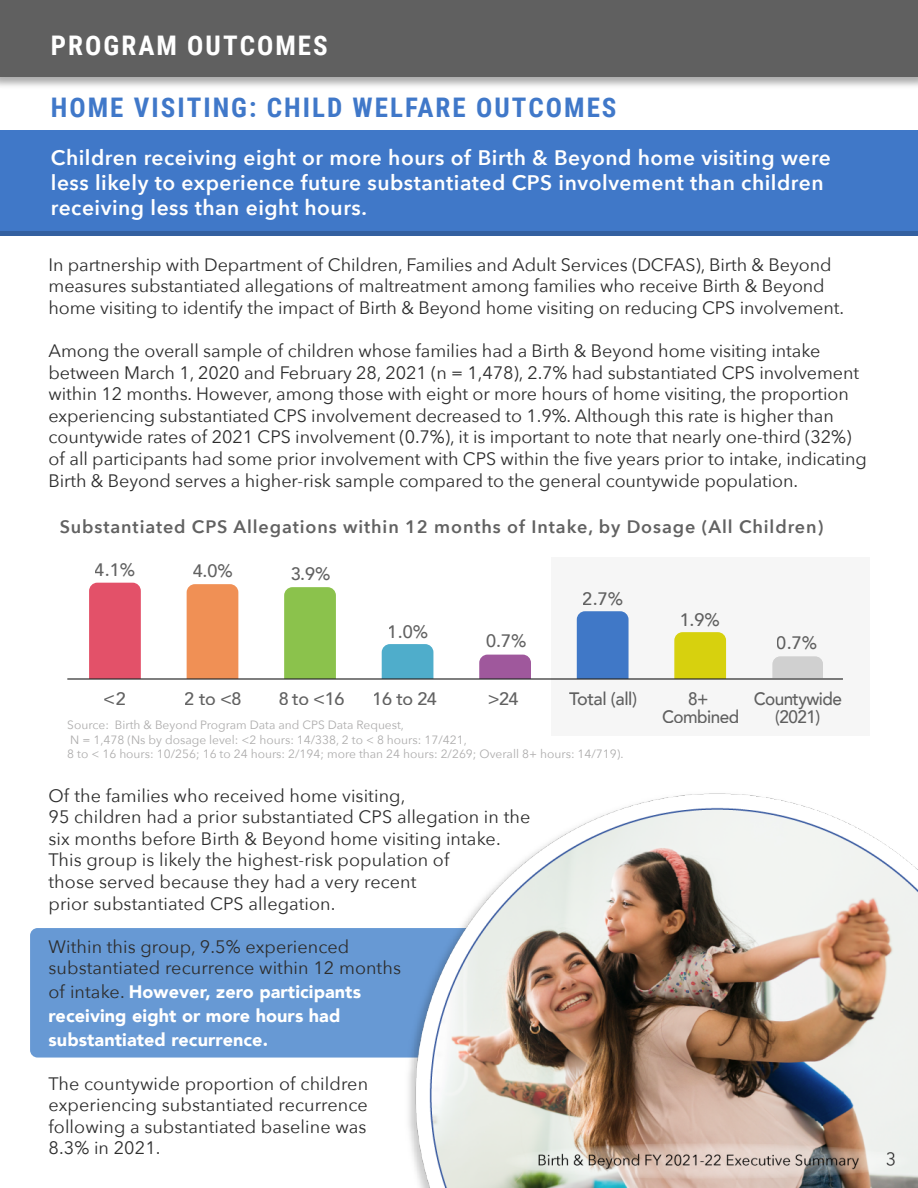
<style>
.page{position:relative;width:918px;height:1188px;background:#fff}
.page>*{position:absolute;margin:0;border:0;box-sizing:border-box;transform-origin:0 0}
.t1{font:700 27px "Roboto Condensed";letter-spacing:.075em;color:#4078c9}
.t2{font:700 27px "Roboto Condensed";letter-spacing:.075em;color:#fff}
.t3{font:600 21px/25.2px "Avenir Next";letter-spacing:.025em;color:#fff}
.t4{font:18px/21.6px "Avenir Next";letter-spacing:-.005em;color:#2d2d2d}
.t5{font:900 18px/24px "Avenir";letter-spacing:.005em;color:#fff}
.t6{font:600 18px "Avenir Next";letter-spacing:.05em;color:#2d2d2d}
.t7{font:500 18px "Avenir";letter-spacing:-.03em;color:#2d2d2d}
.t8{font:500 18px/18px "Avenir";letter-spacing:-.03em;color:#2d2d2d;text-align:center;scale:.95 1}
.t9{font:12px/14.4px "Avenir Next";color:#aeadad}
.s1{font-family:"Avenir Next";font-weight:400;color:#2d2d2d}
</style>
<div class="page">
<img style="left:0;top:0;width:918px;height:1188px">
<h1 class="t2" style="left:51px;top:26px;width:278px">PROGRAM OUTCOMES</h1>
<h1 class="t1" style="left:51px;top:88px;width:567px">HOME VISITING: CHILD WELFARE OUTCOMES</h1>
<p class="t3" style="left:51px;top:144px;width:782px">Children receiving eight or more hours of Birth &amp; Beyond home visiting were less likely to experience future substantiated CPS involvement than children receiving less than eight hours.</p>
<p class="t4" style="left:49px;top:253px;width:797px">In partnership with Department of Children, Families and Adult Services (DCFAS), Birth &amp; Beyond measures substantiated allegations of maltreatment among families who receive Birth &amp; Beyond home visiting to identify the impact of Birth &amp; Beyond home visiting on reducing CPS involvement.</p>
<p class="t4" style="left:49px;top:339px;width:820px">Among the overall sample of children whose families had a Birth &amp; Beyond home visiting intake between March 1, 2020 and February 28, 2021 (n = 1,478), 2.7% had substantiated CPS involvement within 12 months. However, among those with eight or more hours of home visiting, the proportion experiencing substantiated CPS involvement decreased to 1.9%. Although this rate is higher than countywide rates of 2021 CPS involvement (0.7%), it is important to note that nearly one-third (32%) of all participants had some prior involvement with CPS within the five years prior to intake, indicating Birth &amp; Beyond serves a higher-risk sample compared to the general countywide population.</p>
<p class="t6" style="left:60px;top:512px;width:765px">Substantiated CPS Allegations within 12 months of Intake, by Dosage (All Children)</p>
<p class="t7" style="left:95px;top:554px;width:42px">4.1%</p>
<p class="t7" style="left:104px;top:683px;width:23px">&lt;2</p>
<p class="t7" style="left:192px;top:555px;width:42px">4.0%</p>
<p class="t7" style="left:185px;top:683px;width:58px">2 to &lt;8</p>
<p class="t7" style="left:290px;top:558px;width:42px">3.9%</p>
<p class="t7" style="left:278px;top:683px;width:68px">8 to &lt;16</p>
<p class="t7" style="left:388px;top:616px;width:42px">1.0%</p>
<p class="t7" style="left:373px;top:683px;width:66px">16 to 24</p>
<p class="t7" style="left:486px;top:625px;width:42px">0.7%</p>
<p class="t7" style="left:488px;top:683px;width:33px">&gt;24</p>
<p class="t7" style="left:583px;top:583px;width:42px">2.7%</p>
<p class="t7" style="left:569px;top:683px;width:69px">Total (all)</p>
<p class="t9" style="left:67px;top:718px;width:558px">Source: Birth &amp; Beyond Program Data and CPS Data Request,<br>N = 1,478 (Ns by dosage level: &lt;2 hours: 14/338, 2 to &lt; 8 hours: 17/421,<br>8 to &lt; 16 hours: 10/256; 16 to 24 hours: 2/194; more than 24 hours: 2/269; Overall 8+ hours: 14/719).</p>
<p class="t4" style="left:49px;top:784px;width:483px">Of the families who received home visiting,<br>95 children had a prior substantiated CPS allegation in the six months before Birth &amp; Beyond home visiting intake.<br>This group is likely the highest-risk population of<br>those served because they had a very recent<br>prior substantiated CPS allegation.</p>
<p class="t4" style="left:49px;top:935px;width:354px">Within this group, 9.5% experienced substantiated recurrence within 12 months</p>
<p class="t5" style="left:49px;top:980px;width:314px"><span class="s1">of intake.</span> However, zero participants receiving eight or more hours had substantiated recurrence.</p>
<p class="t4" style="left:49px;top:1072px;width:321px;text-align:justify">The countywide proportion of children experiencing substantiated recurrence following a substantiated baseline was 8.3% in 2021.</p>
<p class="t7" style="left:680px;top:604px;width:42px">1.9%</p>
<p class="t7" style="left:777px;top:627px;width:42px">0.7%</p>
<p class="t8" style="left:662px;top:688px;width:83px">8+<br>Combined</p>
<p class="t8" style="left:754px;top:688px;width:95px">Countywide (2021)</p>
</div>
